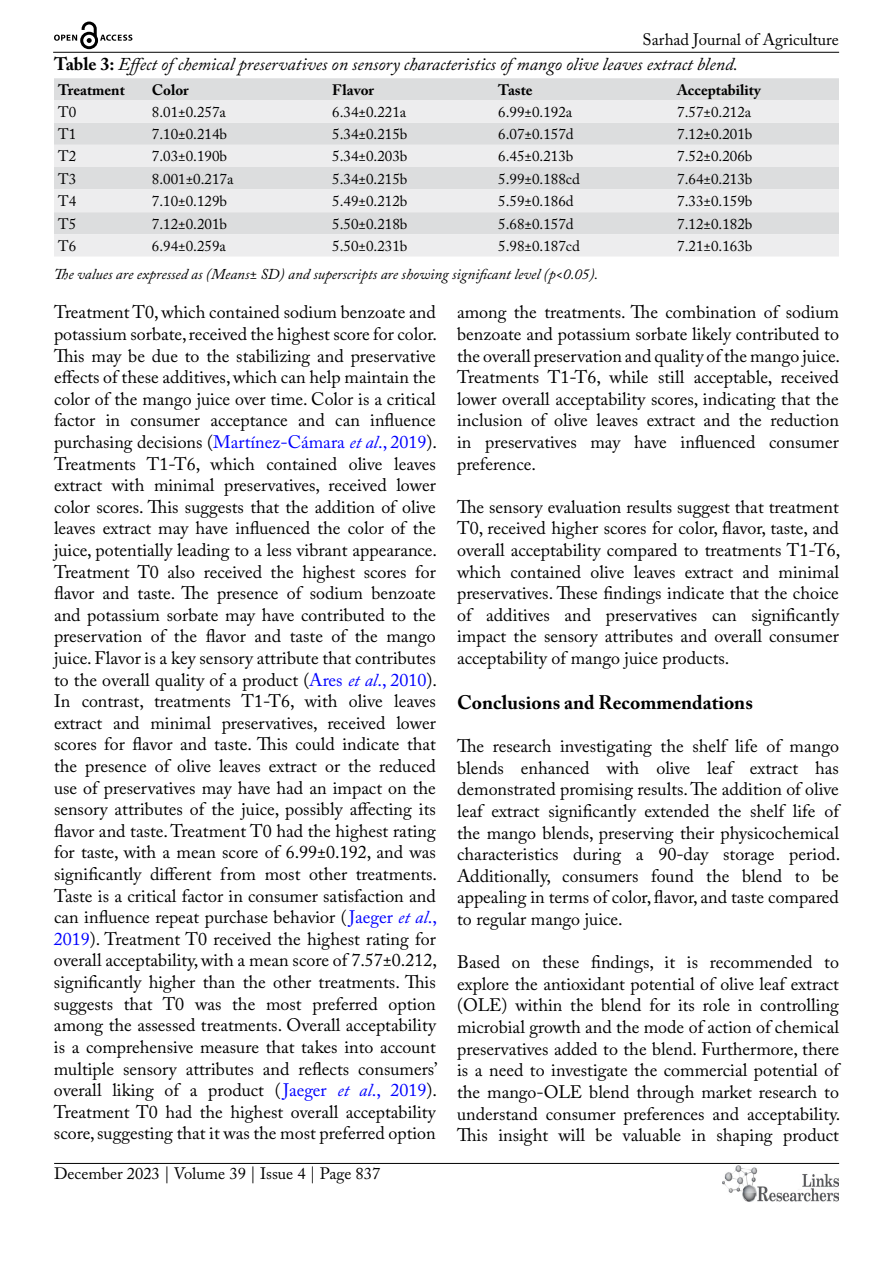
<style>
.page{position:relative;width:893px;height:1263px;background:#fff}
.page>*{position:absolute;margin:0;border:0;box-sizing:border-box;transform-origin:0 0}
.t1{font:700 19.5px "Adobe Caslon Pro";color:#000}
.t2{font:18px/21.6px "Adobe Caslon Pro";color:#000;text-align:justify}
.t3{font:italic 18px "Adobe Caslon Pro";color:#000}
.t4{font:16.5px "Adobe Caslon Pro";color:#000}
.t5{font:15px "Adobe Caslon Pro";color:#000}
.t6{font:italic 15px "Adobe Caslon Pro";color:#000}
.t7{font:700 15px "Adobe Caslon Pro";color:#000}
.s1{font-weight:700;font-style:normal}
.s2{color:#00f}
.s3{font-style:italic;color:#00f}
</style>
<div class="page">
<hr style="left:53px;top:52px;width:786px;height:1px;background:#000">
<hr style="left:54px;top:1163px;width:785px;height:1px;background:#000">
<img style="left:722px;top:1166px;width:117px;height:36px">
<svg style="left:54px;top:22px;width:78px;height:27px"></svg>
<div style="left:54px;top:78px;width:785px;height:22px;background:#dcddde"></div>
<svg style="left:54px;top:100px;width:785px;height:156px;background:#e5e6e7"></svg>
<p class="t4" style="left:643px;top:30px;width:198px">Sarhad Journal of Agriculture</p>
<p class="t3" style="left:54px;top:54px;width:685px"><span class="s1">Table 3:</span> Effect of chemical preservatives on sensory characteristics of mango olive leaves extract blend.</p>
<p class="t7" style="left:58px;top:81px;width:68px">Treatment</p>
<p class="t7" style="left:152px;top:81px;width:38px">Color</p>
<p class="t7" style="left:332px;top:81px;width:43px">Flavor</p>
<p class="t7" style="left:498px;top:81px;width:36px">Taste</p>
<p class="t7" style="left:677px;top:81px;width:85px">Acceptability</p>
<p class="t5" style="left:58px;top:103px;width:20px">T0</p>
<p class="t5" style="left:152px;top:103px;width:76px">8.01±0.257a</p>
<p class="t5" style="left:332px;top:103px;width:76px">6.34±0.221a</p>
<p class="t5" style="left:498px;top:103px;width:76px">6.99±0.192a</p>
<p class="t5" style="left:677px;top:103px;width:76px">7.57±0.212a</p>
<p class="t5" style="left:58px;top:125px;width:20px">T1</p>
<p class="t5" style="left:152px;top:125px;width:77px">7.10±0.214b</p>
<p class="t5" style="left:332px;top:125px;width:77px">5.34±0.215b</p>
<p class="t5" style="left:498px;top:125px;width:77px">6.07±0.157d</p>
<p class="t5" style="left:677px;top:125px;width:77px">7.12±0.201b</p>
<p class="t5" style="left:58px;top:147px;width:20px">T2</p>
<p class="t5" style="left:152px;top:147px;width:77px">7.03±0.190b</p>
<p class="t5" style="left:332px;top:147px;width:77px">5.34±0.203b</p>
<p class="t5" style="left:498px;top:147px;width:77px">6.45±0.213b</p>
<p class="t5" style="left:677px;top:147px;width:77px">7.52±0.206b</p>
<p class="t5" style="left:58px;top:170px;width:20px">T3</p>
<p class="t5" style="left:152px;top:170px;width:83px">8.001±0.217a</p>
<p class="t5" style="left:332px;top:170px;width:77px">5.34±0.215b</p>
<p class="t5" style="left:498px;top:170px;width:83px">5.99±0.188cd</p>
<p class="t5" style="left:677px;top:170px;width:77px">7.64±0.213b</p>
<p class="t5" style="left:58px;top:192px;width:20px">T4</p>
<p class="t5" style="left:152px;top:192px;width:77px">7.10±0.129b</p>
<p class="t5" style="left:332px;top:192px;width:77px">5.49±0.212b</p>
<p class="t5" style="left:498px;top:192px;width:77px">5.59±0.186d</p>
<p class="t5" style="left:677px;top:192px;width:77px">7.33±0.159b</p>
<p class="t5" style="left:58px;top:215px;width:20px">T5</p>
<p class="t5" style="left:152px;top:215px;width:77px">7.12±0.201b</p>
<p class="t5" style="left:332px;top:215px;width:77px">5.50±0.218b</p>
<p class="t5" style="left:498px;top:215px;width:77px">5.68±0.157d</p>
<p class="t5" style="left:677px;top:215px;width:77px">7.12±0.182b</p>
<p class="t5" style="left:58px;top:237px;width:20px">T6</p>
<p class="t5" style="left:152px;top:237px;width:76px">6.94±0.259a</p>
<p class="t5" style="left:332px;top:237px;width:77px">5.50±0.231b</p>
<p class="t5" style="left:498px;top:237px;width:83px">5.98±0.187cd</p>
<p class="t5" style="left:677px;top:237px;width:77px">7.21±0.163b</p>
<p class="t6" style="left:54px;top:265px;width:546px">The values are expressed as (Means± SD) and superscripts are showing significant level (p&lt;0.05).</p>
<p class="t2" style="left:54px;top:301px;width:385px">Treatment T0, which contained sodium benzoate and potassium sorbate, received the highest score for color.<br>This may be due to the stabilizing and preservative effects of these additives, which can help maintain the color of the mango juice over time. Color is a critical factor in consumer acceptance and can influence purchasing decisions (<span class="s2">Martínez-Cámara</span> <span class="s3">et al</span><span class="s2">., 2019</span>).<br>Treatments T1-T6, which contained olive leaves extract with minimal preservatives, received lower color scores. This suggests that the addition of olive leaves extract may have influenced the color of the juice, potentially leading to a less vibrant appearance.<br>Treatment T0 also received the highest scores for flavor and taste. The presence of sodium benzoate and potassium sorbate may have contributed to the preservation of the flavor and taste of the mango juice. Flavor is a key sensory attribute that contributes to the overall quality of a product (<span class="s2">Ares</span> <span class="s3">et al</span><span class="s2">., 2010</span>).<br>In contrast, treatments T1-T6, with olive leaves extract and minimal preservatives, received lower scores for flavor and taste. This could indicate that the presence of olive leaves extract or the reduced use of preservatives may have had an impact on the sensory attributes of the juice, possibly affecting its flavor and taste. Treatment T0 had the highest rating for taste, with a mean score of 6.99±0.192, and was significantly different from most other treatments.<br>Taste is a critical factor in consumer satisfaction and can influence repeat purchase behavior (<span class="s2">Jaeger</span> <span class="s3">et al</span><span class="s2">., 2019</span>). Treatment T0 received the highest rating for overall acceptability, with a mean score of 7.57±0.212, significantly higher than the other treatments. This suggests that T0 was the most preferred option among the assessed treatments. Overall acceptability is a comprehensive measure that takes into account multiple sensory attributes and reflects consumers’ overall liking of a product (<span class="s2">Jaeger</span> <span class="s3">et al</span><span class="s2">., 2019</span>).<br>Treatment T0 had the highest overall acceptability score, suggesting that it was the most preferred option</p>
<p class="t2" style="left:457px;top:301px;width:385px">among the treatments. The combination of sodium benzoate and potassium sorbate likely contributed to the overall preservation and quality of the mango juice.<br>Treatments T1-T6, while still acceptable, received lower overall acceptability scores, indicating that the inclusion of olive leaves extract and the reduction in preservatives may have influenced consumer preference.</p>
<p class="t2" style="left:457px;top:496px;width:385px">The sensory evaluation results suggest that treatment T0, received higher scores for color, flavor, taste, and overall acceptability compared to treatments T1-T6, which contained olive leaves extract and minimal preservatives. These findings indicate that the choice of additives and preservatives can significantly impact the sensory attributes and overall consumer acceptability of mango juice products.</p>
<p class="t1" style="left:457px;top:691px;width:297px">Conclusions and Recommendations</p>
<p class="t2" style="left:457px;top:735px;width:385px">The research investigating the shelf life of mango blends enhanced with olive leaf extract has demonstrated promising results. The addition of olive leaf extract significantly extended the shelf life of the mango blends, preserving their physicochemical characteristics during a 90-day storage period.<br>Additionally, consumers found the blend to be appealing in terms of color, flavor, and taste compared to regular mango juice.</p>
<p class="t2" style="left:457px;top:951px;width:385px">Based on these findings, it is recommended to explore the antioxidant potential of olive leaf extract (OLE) within the blend for its role in controlling microbial growth and the mode of action of chemical preservatives added to the blend. Furthermore, there is a need to investigate the commercial potential of the mango-OLE blend through market research to understand consumer preferences and acceptability.<br>This insight will be valuable in shaping product</p>
<p class="t4" style="left:54px;top:1164px;width:328px">December 2023 | Volume 39 | Issue 4 | Page 837</p>
</div>
